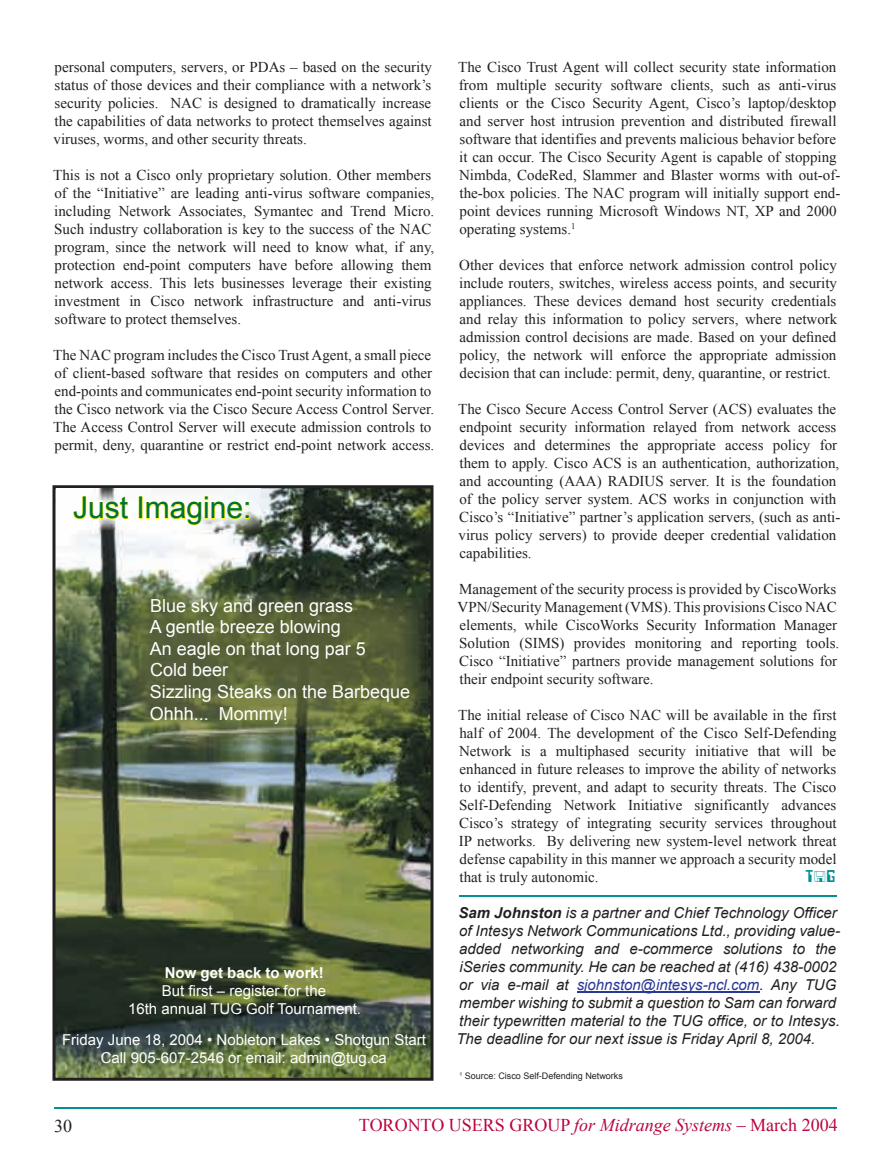
<style>
.page{position:relative;width:891px;height:1161px;background:#fff}
.page>*{position:absolute;margin:0;border:0;box-sizing:border-box;transform-origin:0 0}
.t1{font:30px "Arial";color:#007236}
.t2{font:18px/21.6px "Arial";color:#fff}
.t3{font:18px "Times New Roman";color:#ba053d}
.t4{font:18px "Times New Roman";color:#231f20}
.t5{font:15px/18px "Times New Roman";color:#231f20}
.t6{font:italic 15px/18px "Arial";color:#231f20}
.t7{font:15px/18px "Arial";color:#fff;text-align:center}
.t8{font:700 15px "Arial";color:#fff}
.t9{font:15px "Keypunch Plain";color:#019196}
.t10{font:9px "Arial";color:#231f20}
.s1{font-weight:700}
.s2{color:#293795}
.s3{font-style:italic}
</style>
<div class="page">
<hr style="left:54px;top:1107px;width:783px;height:1px;background:#019196">
<hr style="left:459px;top:896px;width:378px;height:1px;background:#019196">
<hr style="left:577px;top:991px;width:182px;height:1px;background:#293795">
<img style="left:52px;top:485px;width:382px;height:596px">
<img style="left:56px;top:488px;width:204px;height:41px">
<img style="left:118px;top:586px;width:310px;height:147px">
<svg style="left:73px;top:496px;width:56px;height:23px"></svg>
<svg style="left:146px;top:496px;width:103px;height:29px"></svg>
<p class="t5" style="left:54px;top:58px;width:380px;text-align:justify">personal computers, servers, or PDAs – based on the security status of those devices and their compliance with a network’s security policies. NAC is designed to dramatically increase the capabilities of data networks to protect themselves against viruses, worms, and other security threats.</p>
<p class="t5" style="left:53px;top:166px;width:383px">This is not a Cisco only proprietary solution. Other members of the “Initiative” are leading anti-virus software companies, including Network Associates, Symantec and Trend Micro.<br>Such industry collaboration is key to the success of the NAC program, since the network will need to know what, if any, protection end-point computers have before allowing them network access. This lets businesses leverage their existing investment in Cisco network infrastructure and anti-virus software to protect themselves.</p>
<p class="t5" style="left:53px;top:346px;width:383px">The NAC program includes the Cisco Trust Agent, a small piece of client-based software that resides on computers and other end-points and communicates end-point security information to the Cisco network via the Cisco Secure Access Control Server.<br>The Access Control Server will execute admission controls to permit, deny, quarantine or restrict end-point network access.</p>
<h1 class="t1" style="left:73px;top:488px;width:180px">Just Imagine:</h1>
<p class="t2" style="left:150px;top:595px;width:262px">Blue sky and green grass<br>A gentle breeze blowing<br>An eagle on that long par 5<br>Cold beer<br>Sizzling Steaks on the Barbeque<br>Ohhh... Mommy!</p>
<p class="t8" style="left:165px;top:963px;width:161px">Now get back to work!</p>
<p class="t7" style="left:128px;top:982px;width:234px">But first – register for the<br>16th annual TUG Golf Tournament.</p>
<p class="t7" style="left:62px;top:1031px;width:366px">Friday June 18, 2004 • Nobleton Lakes • Shotgun Start<br>Call 905-607-2546 or email: admin@tug.ca</p>
<p class="t5" style="left:458px;top:58px;width:384px">The Cisco Trust Agent will collect security state information from multiple security software clients, such as anti-virus clients or the Cisco Security Agent, Cisco’s laptop/desktop and server host intrusion prevention and distributed firewall software that identifies and prevents malicious behavior before it can occur. The Cisco Security Agent is capable of stopping Nimbda, CodeRed, Slammer and Blaster worms with out-of&shy;the-box policies. The NAC program will initially support end&shy;point devices running Microsoft Windows NT, XP and 2000 operating systems.<sup>1</sup></p>
<p class="t5" style="left:459px;top:256px;width:380px;text-align:justify">Other devices that enforce network admission control policy include routers, switches, wireless access points, and security appliances. These devices demand host security credentials and relay this information to policy servers, where network admission control decisions are made. Based on your defined policy, the network will enforce the appropriate admission decision that can include: permit, deny, quarantine, or restrict.</p>
<p class="t5" style="left:458px;top:400px;width:384px">The Cisco Secure Access Control Server (ACS) evaluates the endpoint security information relayed from network access devices and determines the appropriate access policy for them to apply. Cisco ACS is an authentication, authorization, and accounting (AAA) RADIUS server. It is the foundation of the policy server system. ACS works in conjunction with Cisco’s “Initiative” partner’s application servers, (such as anti&shy;virus policy servers) to provide deeper credential validation capabilities.</p>
<p class="t5" style="left:458px;top:580px;width:383px">Management of the security process is provided by CiscoWorks VPN/Security Management (VMS). This provisions Cisco NAC elements, while CiscoWorks Security Information Manager Solution (SIMS) provides monitoring and reporting tools.<br>Cisco “Initiative” partners provide management solutions for their endpoint security software.</p>
<p class="t5" style="left:458px;top:706px;width:380px;text-align:justify">The initial release of Cisco NAC will be available in the first half of 2004. The development of the Cisco Self-Defending Network is a multiphased security initiative that will be enhanced in future releases to improve the ability of networks to identify, prevent, and adapt to security threats. The Cisco Self-Defending Network Initiative significantly advances Cisco’s strategy of integrating security services throughout IP networks. By delivering new system-level network threat defense capability in this manner we approach a security model that is truly autonomic.</p>
<p class="t9" style="left:806px;top:867px;width:32px">T G</p>
<p class="t6" style="left:456px;top:904px;width:385px"><span class="s1">Sam Johnston</span> is a partner and Chief Technology Officer of Intesys Network Communications Ltd., providing value&shy;added networking and e-commerce solutions to the iSeries community. He can be reached at (416) 438-0002 or via e-mail at <span class="s2">sjohnston@intesys-ncl.com</span>. Any TUG member wishing to submit a question to Sam can forward their typewritten material to the TUG office, or to Intesys.<br>The deadline for our next issue is Friday April 8, 2004.</p>
<p class="t10" style="left:459px;top:1070px;width:165px"><sup>1</sup> Source: Cisco Self-Defending Networks</p>
<p class="t4" style="left:54px;top:1114px;width:19px">30</p>
<p class="t3" style="left:359px;top:1113px;width:480px">TORONTO USERS GROUP <span class="s3">for Midrange Systems</span> – March 2004</p>
</div>
